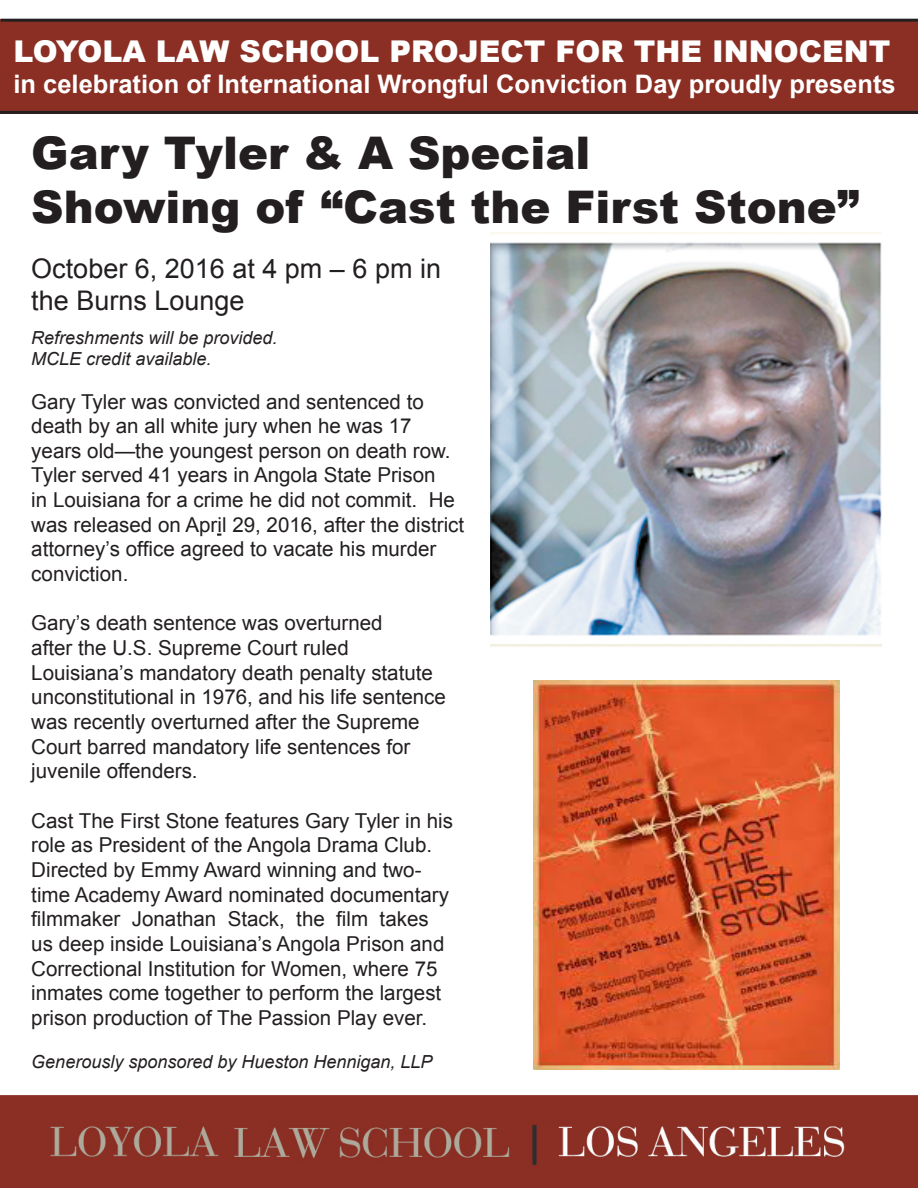
<style>
.page{position:relative;width:918px;height:1188px;background:#fff}
.page>*{position:absolute;margin:0;border:0;box-sizing:border-box;transform-origin:0 0}
.t1{font:900 45px "Arial";color:#231f20}
.t2{font:900 30px "Arial";color:#fff}
.t3{font:27px/32.4px "Arial";color:#231f20}
.t4{font:700 25.5px "Arial";color:#fff}
.t5{font:20.55px/24.6px "Arial";color:#231f20}
.t6{font:italic 18px "Arial";color:#231f20}
</style>
<div class="page">
<div style="left:0;top:19px;width:918px;height:95px;background:#8b2f24"></div>
<img style="left:491px;top:233px;width:390px;height:414px">
<div style="left:1px;top:1096px;width:916px;height:91px;background:#8b2f24"></div>
<div style="left:0;top:1095px;width:918px;height:93px;border:2px solid #8b2f24"></div>
<img style="left:27px;top:1124px;width:864px;height:64px">
<img style="left:533px;top:681px;width:306px;height:389px">
<hr style="left:0;top:111px;width:918px;height:3px;background:#231f20">
<hr style="left:1px;top:19px;width:917px;height:3px;background:#231f20">
<p class="t2" style="left:14px;top:30px;width:878px">LOYOLA LAW SCHOOL PROJECT FOR THE INNOCENT</p>
<p class="t4" style="left:14px;top:67px;width:884px">in celebration of International Wrongful Conviction Day proudly presents</p>
<p class="t1" style="left:31px;top:120px;width:561px">Gary Tyler &amp; A Special</p>
<p class="t1" style="left:31px;top:174px;width:829px">Showing of “Cast the First Stone”</p>
<p class="t3" style="left:31px;top:252px;width:411px">October 6, 2016 at 4 pm – 6 pm in the Burns Lounge</p>
<p class="t6" style="left:31px;top:326px;width:248px">Refreshments will be provided.</p>
<p class="t6" style="left:31px;top:347px;width:182px">MCLE credit available.</p>
<p class="t5" style="left:31px;top:389px;width:434px">Gary Tyler was convicted and sentenced to death by an all white jury when he was 17 years old—the youngest person on death row.<br>Tyler served 41 years in Angola State Prison<br>in Louisiana for a crime he did not commit. He was released on April 29, 2016, after the district attorney’s office agreed to vacate his murder conviction.</p>
<p class="t5" style="left:31px;top:611px;width:416px">Gary’s death sentence was overturned<br>after the U.S. Supreme Court ruled Louisiana’s mandatory death penalty statute unconstitutional in 1976, and his life sentence was recently overturned after the Supreme Court barred mandatory life sentences for juvenile offenders.</p>
<p class="t5" style="left:31px;top:808px;width:423px">Cast The First Stone features Gary Tyler in his role as President of the Angola Drama Club.<br>Directed by Emmy Award winning and two&shy;time Academy Award nominated documentary filmmaker Jonathan Stack, the film takes us deep inside Louisiana’s Angola Prison and Correctional Institution for Women, where 75 inmates come together to perform the largest prison production of The Passion Play ever.</p>
<p class="t6" style="left:31px;top:1050px;width:403px">Generously sponsored by Hueston Hennigan, LLP</p>
</div>
